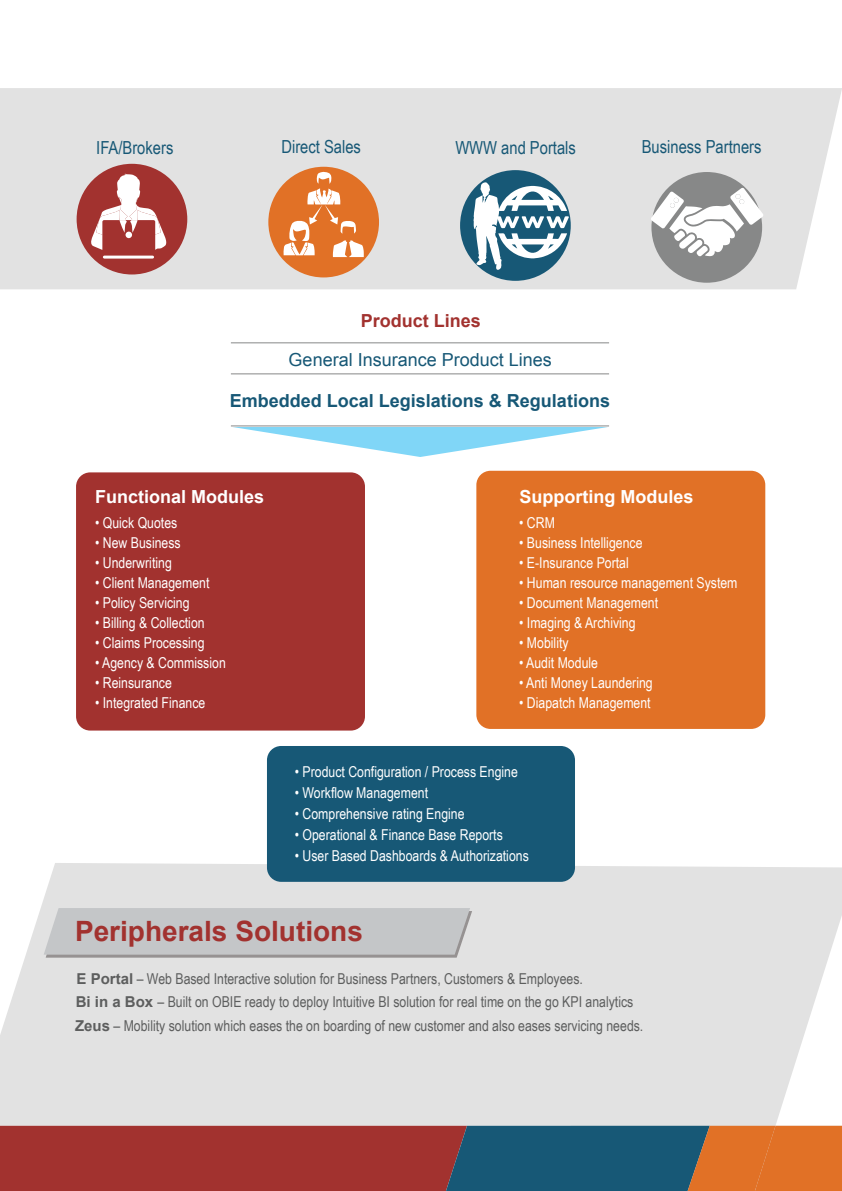
<style>
.page{position:relative;width:842px;height:1191px;background:#fff}
.page>*{position:absolute;margin:0;border:0;box-sizing:border-box;transform-origin:0 0}
.t1{font:700 28px "Arial";color:#a2322f}
.t2{font:18px "Arial Narrow";color:#175876}
.t3{font:700 18px "Arial";color:#175876}
.t4{font:700 18px "Arial";color:#fff}
.t5{font:18px "Arial";color:#175876}
.t6{font:700 18px "Arial";color:#a2322f}
.t7{font:15px "Arial Narrow";color:#fff}
.t8{font:15px/23.1px "Arial Narrow";color:#5d5e5e}
.s1{font-family:"Arial";font-weight:700}
</style>
<div class="page">
<div style="left:0;top:88px;width:842px;height:201px;background:#e2e2e2"></div>
<div style="left:41px;top:863px;width:801px;height:45px;background:#e2e2e2"></div>
<div style="left:651px;top:172px;width:111px;height:111px;background:#878888;border-radius:50%"></div>
<svg style="left:651px;top:188px;width:112px;height:68px"></svg>
<div style="left:77px;top:164px;width:110px;height:110px;background:#a2322f;border-radius:50%"></div>
<svg style="left:91px;top:173px;width:75px;height:85px"></svg>
<div style="left:460px;top:170px;width:111px;height:111px;background:#175876;border-radius:50%"></div>
<svg style="left:473px;top:182px;width:96px;height:88px"></svg>
<div style="left:268px;top:167px;width:111px;height:110px;background:#e17126;border-radius:50%"></div>
<svg style="left:283px;top:172px;width:81px;height:85px"></svg>
<svg style="left:233px;top:427px;width:375px;height:30px"></svg>
<hr style="left:231px;top:373px;width:378px;height:1px;background:#878888">
<hr style="left:231px;top:425px;width:378px;height:1px;background:#878888">
<hr style="left:231px;top:342px;width:378px;height:1px;background:#878888">
<div style="left:76px;top:472px;width:289px;height:258px;background:#a2322f;border-radius:14px"></div>
<div style="left:476px;top:471px;width:289px;height:258px;background:#e17126;border-radius:14px"></div>
<div style="left:267px;top:746px;width:308px;height:136px;background:#175876;border-radius:14px"></div>
<svg style="left:0;top:908px;width:842px;height:283px;background:#cabcbb"></svg>
<p class="t2" style="left:96px;top:134px;width:79px">IFA/Brokers</p>
<p class="t2" style="left:281px;top:133px;width:81px">Direct Sales</p>
<p class="t2" style="left:455px;top:134px;width:122px">WWW and Portals</p>
<p class="t2" style="left:642px;top:133px;width:121px">Business Partners</p>
<p class="t6" style="left:361px;top:309px;width:122px">Product Lines</p>
<p class="t5" style="left:289px;top:348px;width:265px">General Insurance Product Lines</p>
<p class="t3" style="left:230px;top:388px;width:382px">Embedded Local Legislations &amp; Regulations</p>
<p class="t4" style="left:95px;top:484px;width:171px">Functional Modules</p>
<p class="t7" style="left:95px;top:512px;width:84px">• Quick Quotes</p>
<p class="t7" style="left:95px;top:532px;width:87px">• New Business</p>
<p class="t7" style="left:95px;top:552px;width:78px">• Underwriting</p>
<p class="t7" style="left:95px;top:572px;width:116px">• Client Management</p>
<p class="t7" style="left:95px;top:592px;width:96px">• Policy Servicing</p>
<p class="t7" style="left:95px;top:612px;width:111px">• Billing &amp; Collection</p>
<p class="t7" style="left:95px;top:632px;width:111px">• Claims Processing</p>
<p class="t7" style="left:95px;top:652px;width:132px">• Agency &amp; Commission</p>
<p class="t7" style="left:95px;top:672px;width:78px">• Reinsurance</p>
<p class="t7" style="left:95px;top:692px;width:112px">• Integrated Finance</p>
<p class="t4" style="left:519px;top:484px;width:176px">Supporting Modules</p>
<p class="t7" style="left:519px;top:512px;width:37px">• CRM</p>
<p class="t7" style="left:519px;top:532px;width:125px">• Business Intelligence</p>
<p class="t7" style="left:519px;top:552px;width:111px">• E-Insurance Portal</p>
<p class="t7" style="left:519px;top:572px;width:220px">• Human resource management System</p>
<p class="t7" style="left:519px;top:592px;width:140px">• Document Management</p>
<p class="t7" style="left:519px;top:612px;width:118px">• Imaging &amp; Archiving</p>
<p class="t7" style="left:519px;top:632px;width:51px">• Mobility</p>
<p class="t7" style="left:519px;top:652px;width:80px">• Audit Module</p>
<p class="t7" style="left:519px;top:672px;width:135px">• Anti Money Laundering</p>
<p class="t7" style="left:519px;top:692px;width:133px">• Diapatch Management</p>
<p class="t7" style="left:295px;top:761px;width:225px">• Product Configuration / Process Engine</p>
<p class="t7" style="left:295px;top:782px;width:135px">• Workflow Management</p>
<p class="t7" style="left:295px;top:803px;width:171px">• Comprehensive rating Engine</p>
<p class="t7" style="left:295px;top:824px;width:210px">• Operational &amp; Finance Base Reports</p>
<p class="t7" style="left:295px;top:845px;width:236px">• User Based Dashboards &amp; Authorizations</p>
<h1 class="t1" style="left:75px;top:912px;width:289px">Peripherals Solutions</h1>
<p class="t8" style="left:75px;top:967px;width:570px"><span class="s1">E Portal</span> – Web Based Interactive solution for Business Partners, Customers &amp; Employees.<br><span class="s1">Bi in a Box</span> – Built on OBIE ready to deploy Intuitive BI solution for real time on the go KPI analytics<br><span class="s1">Zeus</span> – Mobility solution which eases the on boarding of new customer and also eases servicing needs.</p>
</div>
